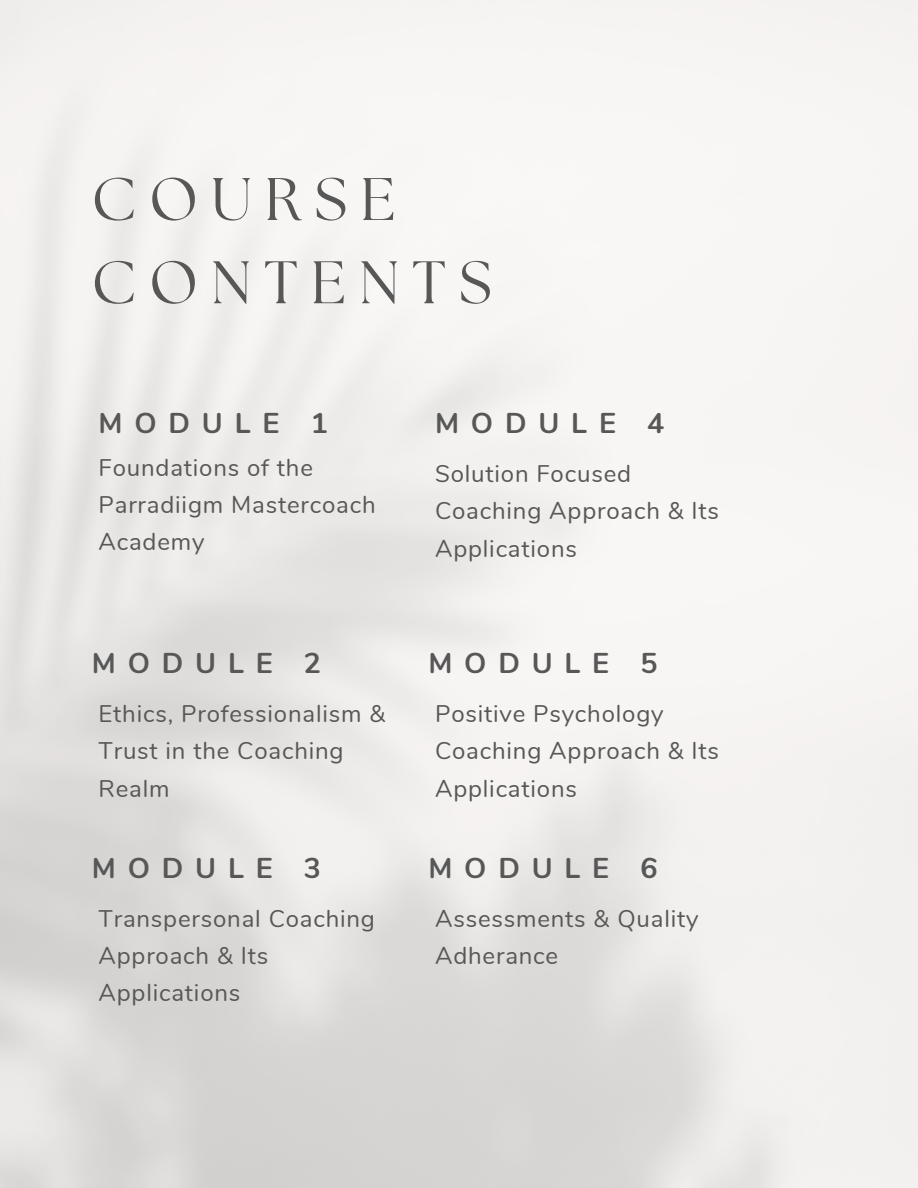
<style>
.page{position:relative;width:918px;height:1188px;background:#fff}
.page>*{position:absolute;margin:0;border:0;box-sizing:border-box;transform-origin:0 0}
.t1{font:59.85px/83.2px "The Seasons";letter-spacing:.215em;color:#575757}
.t2{font:700 28.65px "Nunito";letter-spacing:.415em;color:#575757}
.t3{font:24px/37.2px "Nunito";letter-spacing:.035em;color:#575757}
</style>
<div class="page">
<p class="t1" style="left:92px;top:161px;width:402px">COURSE<br>CONTENTS</p>
<p class="t2" style="left:99px;top:404px;width:231px">MODULE 1</p>
<p class="t3" style="left:99px;top:450px;width:279px">Foundations of the<br>Parradiigm Mastercoach<br>Academy</p>
<p class="t2" style="left:92px;top:644px;width:231px">MODULE 2</p>
<p class="t3" style="left:99px;top:696px;width:288px">Ethics, Professionalism &amp;<br>Trust in the Coaching<br>Realm</p>
<p class="t2" style="left:92px;top:849px;width:231px">MODULE 3</p>
<p class="t3" style="left:99px;top:900px;width:278px">Transpersonal Coaching<br>Approach &amp; Its<br>Applications</p>
<p class="t2" style="left:435px;top:404px;width:231px">MODULE 4</p>
<p class="t3" style="left:435px;top:456px;width:285px">Solution Focused<br>Coaching Approach &amp; Its<br>Applications</p>
<p class="t2" style="left:428px;top:644px;width:231px">MODULE 5</p>
<p class="t3" style="left:435px;top:696px;width:285px">Positive Psychology<br>Coaching Approach &amp; Its<br>Applications</p>
<p class="t2" style="left:428px;top:849px;width:231px">MODULE 6</p>
<p class="t3" style="left:435px;top:900px;width:265px">Assessments &amp; Quality<br>Adherance</p>
</div>
